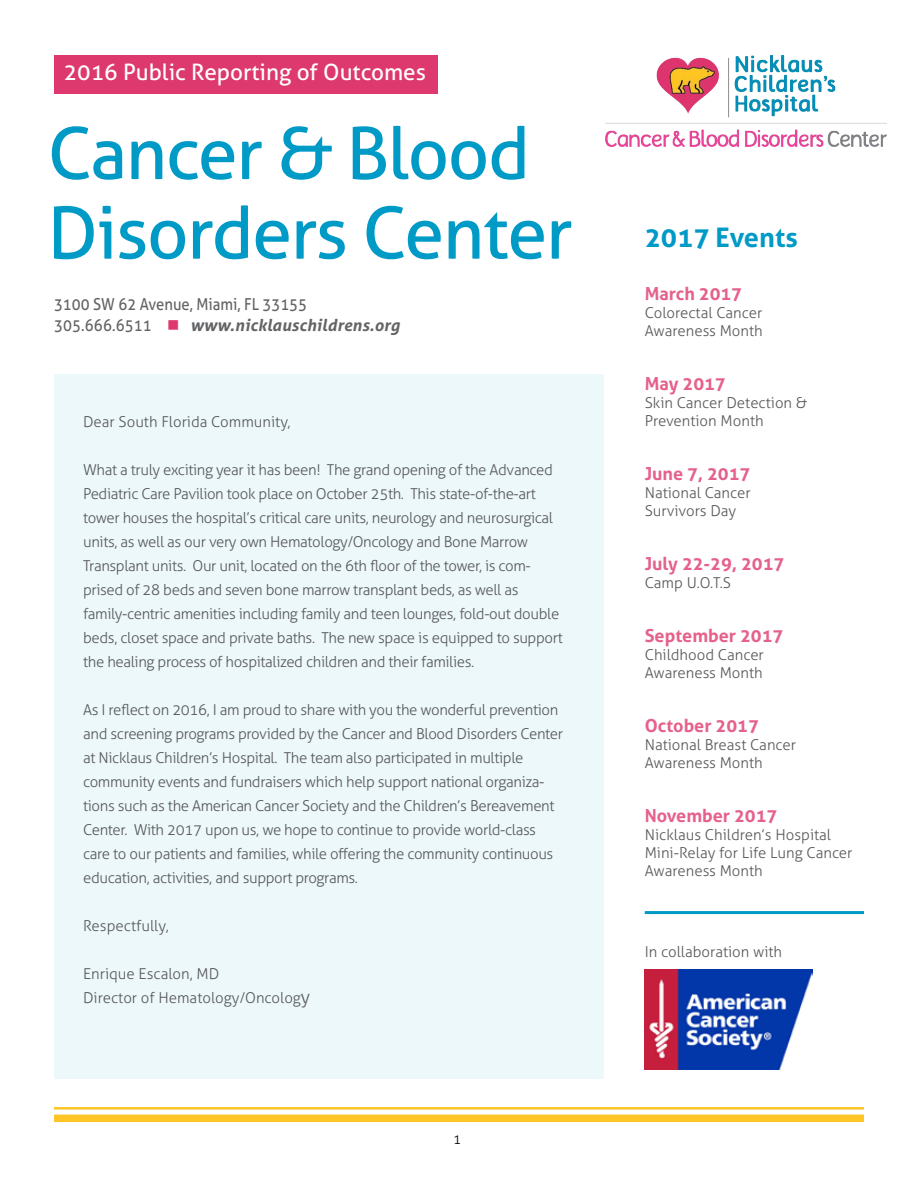
<style>
.page{position:relative;width:918px;height:1188px;background:#fff}
.page>*{position:absolute;margin:0;border:0;box-sizing:border-box;transform-origin:0 0}
.t1{font:72px/79.5px "Aller";letter-spacing:-.02em;color:#009ac7}
.t2{font:700 27px "Aller";color:#009ac7}
.t3{font:22.5px "Aller";color:#fff}
.t4{font:700 18px "Aller";color:#e5618b}
.t5{font:16.5px/21px "Aller";color:#636466;scale:.9 1}
.t6{font:300 15px/24px "Aller";letter-spacing:-.025em;color:#58595b}
.t7{font:300 15px/18px "Aller";color:#58595b}
.t8{font:300 13.5px "Aller";color:#000}
.s1{color:#de396e}
.s2{font-weight:700;font-style:italic}
.s3{font-size:18px}
</style>
<div class="page">
<hr style="left:54px;top:1107px;width:810px;height:3px;background:#ffc425">
<div style="left:54px;top:1115px;width:810px;height:7px;background:#ffc425"></div>
<div style="left:54px;top:374px;width:550px;height:705px;background:#edf8fa"></div>
<div style="left:54px;top:55px;width:383px;height:39px;background:#de396e"></div>
<hr style="left:645px;top:911px;width:219px;height:3px;background:#009ac7">
<img style="left:645px;top:969px;width:167px;height:100px">
<img style="left:606px;top:55px;width:281px;height:92px">
<h3 class="t3" style="left:64px;top:58px;width:364px">2016 Public Reporting of Outcomes</h3>
<h1 class="t1" style="left:48px;top:113px;width:527px">Cancer &amp; Blood<br>Disorders Center</h1>
<p class="t5" style="left:54px;top:294px;width:386px">3100 SW 62 Avenue, Miami, FL 33155<br>305.666.6511 <span class="s1">■</span> <span class="s2">www.nicklauschildrens.org</span></p>
<p class="t7" style="left:83px;top:413px;width:209px">Dear South Florida Community,</p>
<p class="t6" style="left:83px;top:458px;width:481px">What a truly exciting year it has been! The grand opening of the Advanced Pediatric Care Pavilion took place on October 25th. This state-of-the-art tower houses the hospital’s critical care units, neurology and neurosurgical units, as well as our very own Hematology/Oncology and Bone Marrow Transplant units. Our unit, located on the 6th floor of the tower, is com&shy;prised of 28 beds and seven bone marrow transplant beds, as well as family-centric amenities including family and teen lounges, fold-out double beds, closet space and private baths. The new space is equipped to support the healing process of hospitalized children and their families.</p>
<p class="t6" style="left:83px;top:698px;width:481px">As I reflect on 2016, I am proud to share with you the wonderful prevention and screening programs provided by the Cancer and Blood Disorders Center at Nicklaus Children’s Hospital. The team also participated in multiple community events and fundraisers which help support national organiza&shy;tions such as the American Cancer Society and the Children’s Bereavement Center. With 2017 upon us, we hope to continue to provide world-class care to our patients and families, while offering the community continuous education, activities, and support programs.</p>
<p class="t7" style="left:83px;top:917px;width:87px">Respectfully,</p>
<p class="t7" style="left:83px;top:962px;width:228px;line-height:24px">Enrique Escalon, MD<br>Director of Hematology/Oncolog<span class="s3">y</span></p>
<p class="t8" style="left:453px;top:1131px;width:10px">1</p>
<h2 class="t2" style="left:645px;top:220px;width:155px">2017 Events</h2>
<p class="t4" style="left:645px;top:282px;width:99px">March 2017</p>
<p class="t7" style="left:645px;top:304px;width:119px">Colorectal Cancer<br>Awareness Month</p>
<p class="t4" style="left:645px;top:372px;width:83px">May 2017</p>
<p class="t7" style="left:645px;top:394px;width:164px">Skin Cancer Detection &amp;<br>Prevention Month</p>
<p class="t4" style="left:645px;top:462px;width:107px">June 7, 2017</p>
<p class="t7" style="left:645px;top:484px;width:107px">National Cancer<br>Survivors Day</p>
<p class="t4" style="left:645px;top:552px;width:141px">July 22-29, 2017</p>
<p class="t6" style="left:645px;top:571px;width:88px">Camp U.O.T.S</p>
<p class="t4" style="left:645px;top:624px;width:140px">September 2017</p>
<p class="t7" style="left:645px;top:646px;width:121px">Childhood Cancer<br>Awareness Month</p>
<p class="t4" style="left:645px;top:714px;width:116px">October 2017</p>
<p class="t7" style="left:645px;top:736px;width:153px">National Breast Cancer<br>Awareness Month</p>
<p class="t4" style="left:645px;top:804px;width:134px">November 2017</p>
<p class="t7" style="left:645px;top:826px;width:209px">Nicklaus Children’s Hospital<br>Mini-Relay for Life Lung Cancer<br>Awareness Month</p>
<p class="t7" style="left:645px;top:943px;width:139px">In collaboration with</p>
</div>
